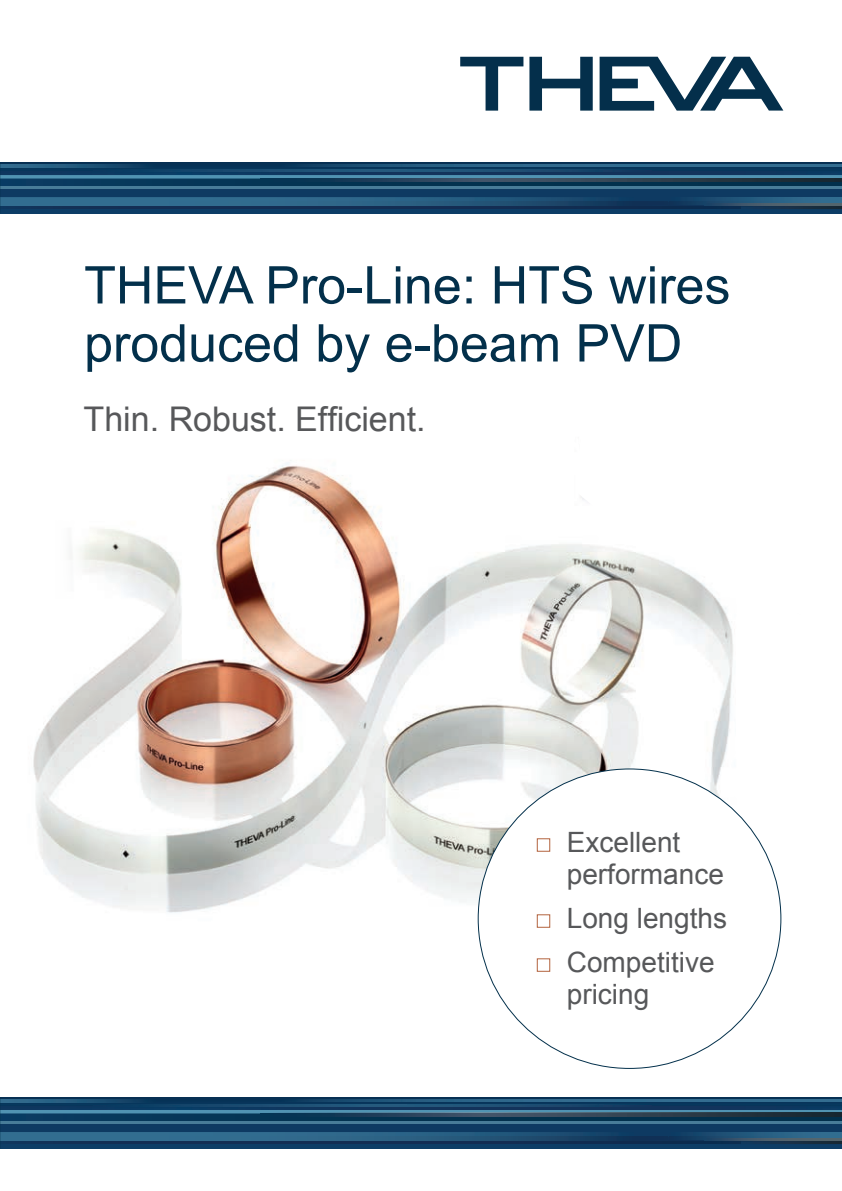
<style>
.page{position:relative;width:842px;height:1191px;background:#fff}
.page>*{position:absolute;margin:0;border:0;box-sizing:border-box;transform-origin:0 0}
.t1{font:52px "Arial";color:#03304b}
.t2{font:34px "Arial";color:#57585a}
.t3{font:28px "Arial";color:#57585a}
</style>
<div class="page">
<svg style="left:0;top:162px;width:842px;height:52px;background:#1b496d"></svg>
<img style="left:33px;top:462px;width:700px;height:499px">
<div style="left:728px;top:805px;width:111px;height:263px;background:#fff"></div>
<svg style="left:460px;top:57px;width:63px;height:54px"></svg>
<svg style="left:529px;top:57px;width:64px;height:54px"></svg>
<svg style="left:600px;top:57px;width:183px;height:54px"></svg>
<div style="left:0;top:312px;width:85px;height:370px;background:#fff"></div>
<div style="left:478px;top:769px;width:303px;height:299px;background:#fff;border-radius:50%"></div>
<div style="left:537px;top:838px;width:13px;height:13px;border:1px solid #b3633e"></div>
<div style="left:537px;top:914px;width:13px;height:13px;border:1px solid #b3633e"></div>
<div style="left:537px;top:958px;width:13px;height:13px;border:1px solid #b3633e"></div>
<svg style="left:0;top:1097px;width:842px;height:51px;background:#1c496c"></svg>
<p class="t1" style="left:84px;top:249px;width:648px">THEVA Pro-Line: HTS wires</p>
<p class="t1" style="left:84px;top:307px;width:600px">produced by e-beam PVD</p>
<p class="t2" style="left:84px;top:395px;width:344px">Thin. Robust. Efficient.</p>
<p class="t3" style="left:567px;top:822px;width:115px">Excellent</p>
<p class="t3" style="left:567px;top:854px;width:159px">performance</p>
<p class="t3" style="left:567px;top:898px;width:162px">Long lengths</p>
<p class="t3" style="left:567px;top:942px;width:149px">Competitive</p>
<p class="t3" style="left:567px;top:974px;width:84px">pricing</p>
</div>
